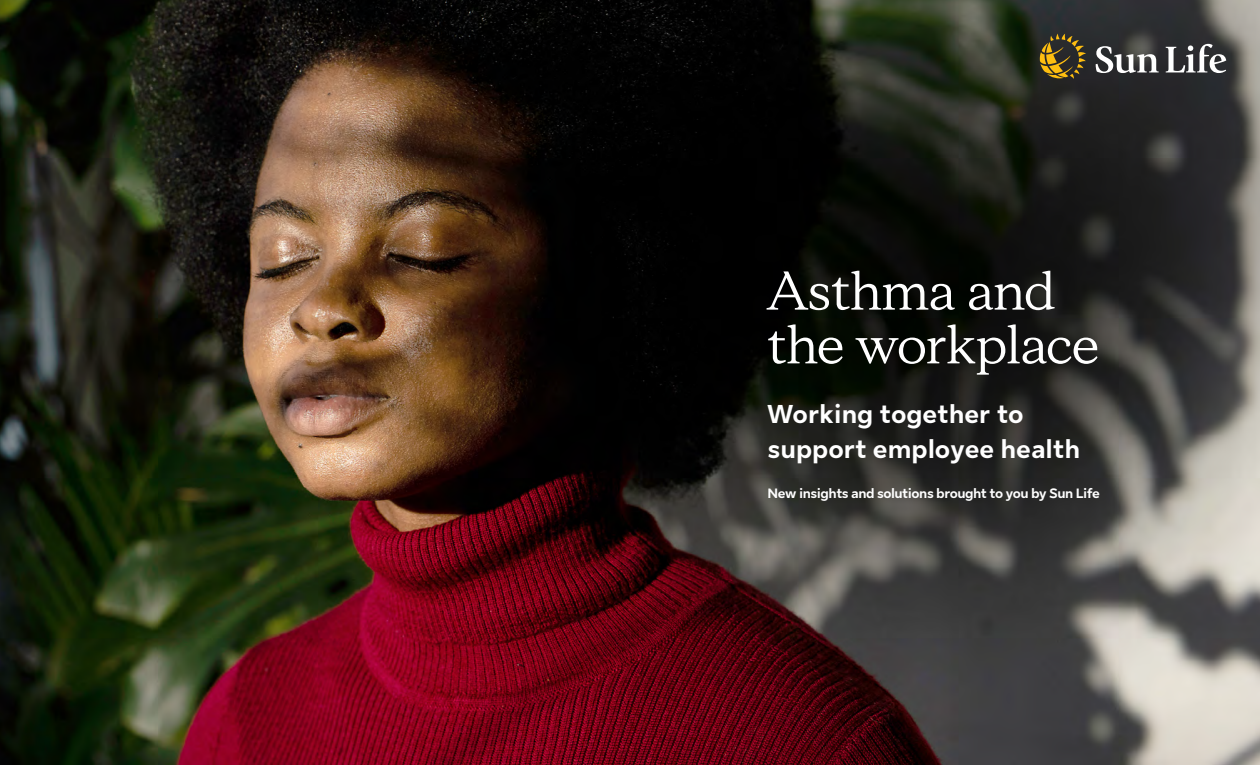
<style>
.page{position:relative;width:1260px;height:765px;background:#fff}
.page>*{position:absolute;margin:0;border:0;box-sizing:border-box;transform-origin:0 0}
.t1{font:53.75px/53.8px "Sun Life New Display";color:#fff}
.t2{font:700 26.25px/35px "Sun Life New Text";color:#fff}
.t3{font:700 13.75px "Sun Life New Text";letter-spacing:-.03em;color:#fff}
</style>
<div class="page">
<img style="left:0;top:0;width:1260px;height:765px">
<svg style="left:1096px;top:46px;width:63px;height:27px"></svg>
<svg style="left:1166px;top:44px;width:60px;height:29px"></svg>
<svg style="left:1040px;top:34px;width:46px;height:45px;background:#615123"></svg>
<h1 class="t1" style="left:768px;top:262px;width:333px">Asthma and the workplace</h1>
<h2 class="t2" style="left:768px;top:395px;width:314px">Working together to support employee health</h2>
<p class="t3" style="left:768px;top:484px;width:334px">New insights and solutions brought to you by Sun Life</p>
</div>
